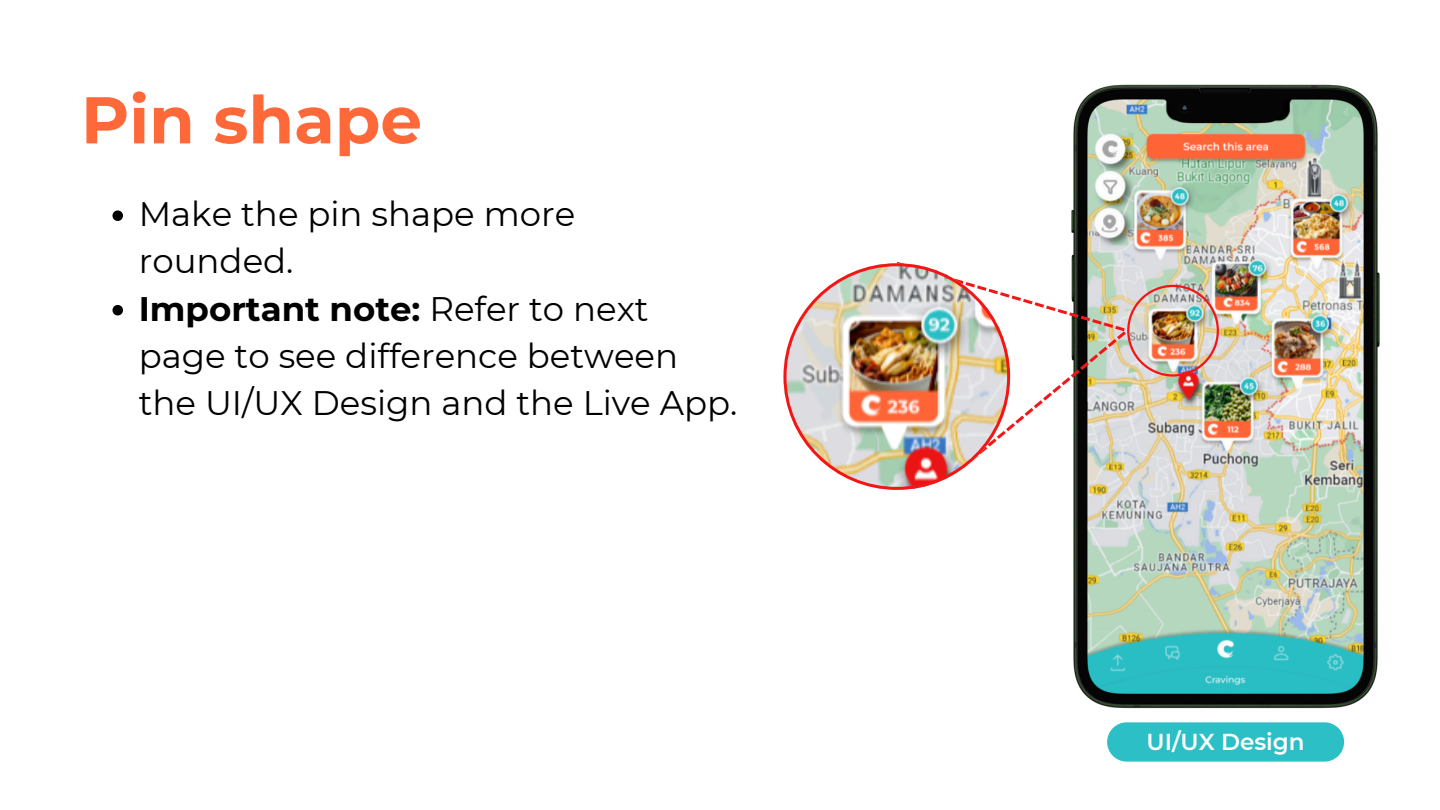
<style>
.page{position:relative;width:1440px;height:810px;background:#fff}
.page>*{position:absolute;margin:0;border:0;box-sizing:border-box;transform-origin:0 0}
.t1{font:700 66px "Montserrat";color:#ff6839}
.t2{font:34px/47.2px "Montserrat";color:#000}
.t3{font:600 23px "Montserrat";color:#fff}
.s1{font-weight:700}
</style>
<div class="page">
<img style="left:1071px;top:84px;width:309px;height:625px">
<svg style="left:1107px;top:722px;width:237px;height:40px;background:#37c2c9"></svg>
<img style="left:897px;top:262px;width:322px;height:200px">
<img style="left:784px;top:263px;width:226px;height:227px">
<svg style="left:112px;top:210px;width:11px;height:11px"></svg>
<svg style="left:112px;top:305px;width:11px;height:10px"></svg>
<p class="t1" style="left:81px;top:80px;width:343px">Pin shape</p>
<p class="t2" style="left:139px;top:190px;width:438px">Make the pin shape more rounded.</p>
<p class="t2" style="left:139px;top:285px;width:600px"><span class="s1">Important note:</span> Refer to next page to see difference between the UI/UX Design and the Live App.</p>
<h1 class="t3" style="left:1146px;top:728px;width:160px">UI/UX Design</h1>
</div>
